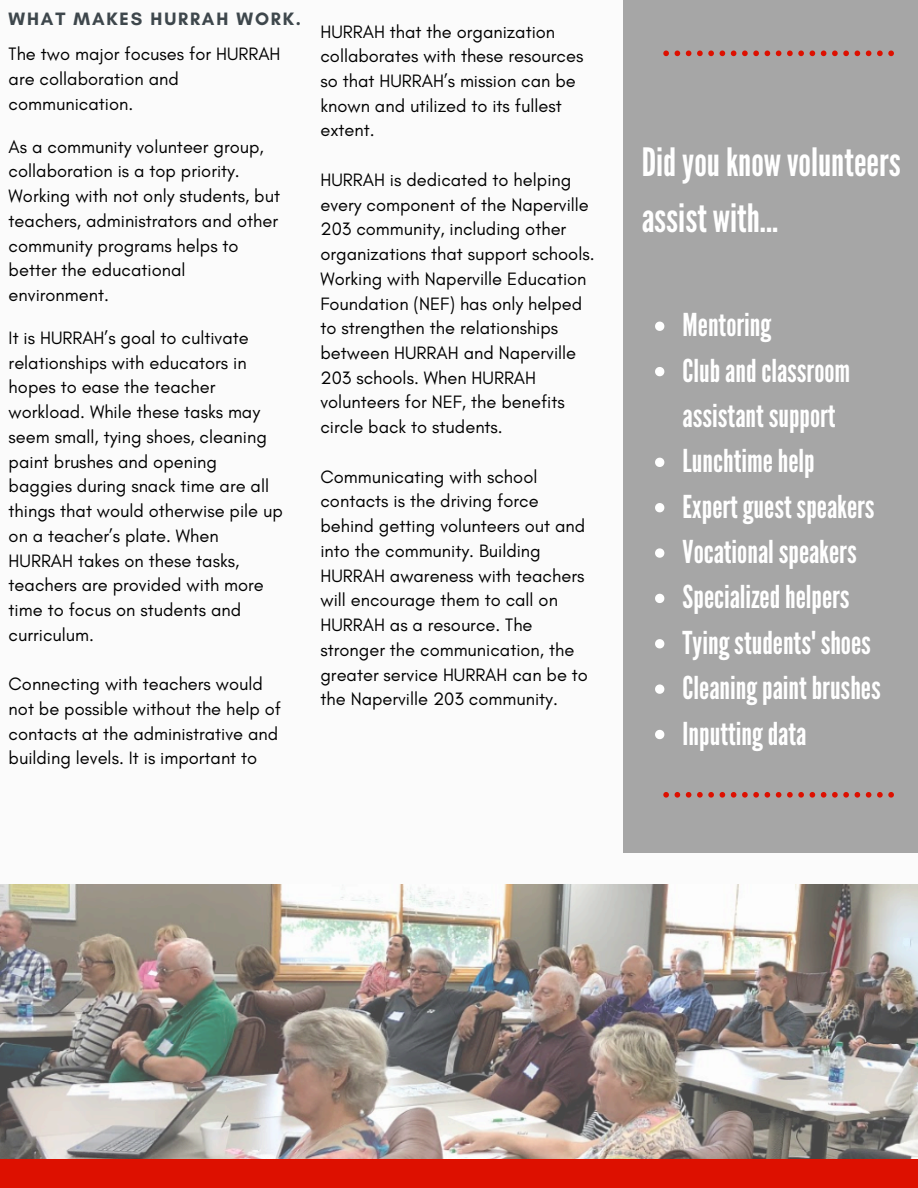
<style>
.page{position:relative;width:918px;height:1188px;background:#fbfbfb}
.page>*{position:absolute;margin:0;border:0;box-sizing:border-box;transform-origin:0 0}
.t1{font:39px/56.1px "League Gothic";color:#fff}
.t2{font:31.5px/45.3px "League Gothic";color:#fff}
.t3{font:18.3px/24.8px "Glacial Indifference";color:#000}
.t4{font:700 18.3px "Glacial Indifference";letter-spacing:.1em;color:#3e474c}
</style>
<div class="page">
<div style="left:623px;top:0;width:295px;height:853px;background:#a6a6a6"></div>
<img style="left:0;top:885px;width:918px;height:275px">
<div style="left:0;top:1160px;width:918px;height:28px;background:#dd1000"></div>
<svg style="left:655px;top:322px;width:9px;height:9px"></svg>
<svg style="left:655px;top:367px;width:9px;height:9px"></svg>
<svg style="left:655px;top:458px;width:9px;height:9px"></svg>
<svg style="left:655px;top:503px;width:9px;height:9px"></svg>
<svg style="left:655px;top:548px;width:9px;height:10px"></svg>
<svg style="left:655px;top:594px;width:9px;height:9px"></svg>
<svg style="left:655px;top:639px;width:9px;height:9px"></svg>
<svg style="left:655px;top:684px;width:9px;height:10px"></svg>
<svg style="left:655px;top:730px;width:9px;height:9px"></svg>
<svg style="left:663px;top:792px;width:6px;height:6px"></svg>
<svg style="left:675px;top:792px;width:5px;height:6px"></svg>
<svg style="left:686px;top:792px;width:5px;height:6px"></svg>
<svg style="left:697px;top:792px;width:17px;height:6px"></svg>
<svg style="left:720px;top:792px;width:5px;height:6px"></svg>
<svg style="left:731px;top:792px;width:5px;height:6px"></svg>
<svg style="left:742px;top:792px;width:17px;height:6px"></svg>
<svg style="left:765px;top:792px;width:5px;height:6px"></svg>
<svg style="left:776px;top:792px;width:5px;height:6px"></svg>
<svg style="left:787px;top:792px;width:17px;height:6px"></svg>
<svg style="left:810px;top:792px;width:5px;height:6px"></svg>
<svg style="left:821px;top:792px;width:5px;height:6px"></svg>
<svg style="left:832px;top:792px;width:17px;height:6px"></svg>
<svg style="left:855px;top:792px;width:5px;height:6px"></svg>
<svg style="left:866px;top:792px;width:5px;height:6px"></svg>
<svg style="left:877px;top:792px;width:17px;height:6px"></svg>
<svg style="left:663px;top:51px;width:6px;height:5px"></svg>
<svg style="left:675px;top:51px;width:5px;height:5px"></svg>
<svg style="left:686px;top:51px;width:5px;height:5px"></svg>
<svg style="left:697px;top:51px;width:17px;height:5px"></svg>
<svg style="left:720px;top:51px;width:5px;height:5px"></svg>
<svg style="left:731px;top:51px;width:5px;height:5px"></svg>
<svg style="left:742px;top:51px;width:17px;height:5px"></svg>
<svg style="left:765px;top:51px;width:5px;height:5px"></svg>
<svg style="left:776px;top:51px;width:5px;height:5px"></svg>
<svg style="left:787px;top:51px;width:17px;height:5px"></svg>
<svg style="left:810px;top:51px;width:5px;height:5px"></svg>
<svg style="left:821px;top:51px;width:5px;height:5px"></svg>
<svg style="left:832px;top:51px;width:17px;height:5px"></svg>
<svg style="left:855px;top:51px;width:5px;height:5px"></svg>
<svg style="left:866px;top:51px;width:5px;height:5px"></svg>
<svg style="left:877px;top:51px;width:17px;height:5px"></svg>
<h4 class="t4" style="left:9px;top:8px;width:294px">WHAT MAKES HURRAH WORK.</h4>
<p class="t3" style="left:9px;top:41px;width:273px">The two major focuses for HURRAH are collaboration and communication.</p>
<p class="t3" style="left:9px;top:134px;width:273px">As a community volunteer group, collaboration is a top priority.<br>Working with not only students, but teachers, administrators and other community programs helps to better the educational environment.</p>
<p class="t3" style="left:9px;top:325px;width:276px">It is HURRAH’s goal to cultivate relationships with educators in hopes to ease the teacher workload. While these tasks may seem small, tying shoes, cleaning paint brushes and opening baggies during snack time are all things that would otherwise pile up on a teacher’s plate. When<br>HURRAH takes on these tasks, teachers are provided with more time to focus on students and curriculum.</p>
<p class="t3" style="left:9px;top:671px;width:274px">Connecting with teachers would not be possible without the help of contacts at the administrative and building levels. It is important to</p>
<p class="t3" style="left:320px;top:19px;width:264px">HURRAH that the organization collaborates with these resources so that HURRAH’s mission can be known and utilized to its fullest extent.</p>
<p class="t3" style="left:320px;top:167px;width:276px">HURRAH is dedicated to helping every component of the Naperville<br>203 community, including other organizations that support schools.<br>Working with Naperville Education<br>Foundation (NEF) has only helped to strengthen the relationships between HURRAH and Naperville<br>203 schools. When HURRAH volunteers for NEF, the benefits circle back to students.</p>
<p class="t3" style="left:320px;top:464px;width:269px">Communicating with school contacts is the driving force behind getting volunteers out and into the community. Building<br>HURRAH awareness with teachers will encourage them to call on<br>HURRAH as a resource. The stronger the communication, the greater service HURRAH can be to the Naperville 203 community.</p>
<p class="t1" style="left:642px;top:135px;width:261px">Didyouknow volunteers assist with...</p>
<p class="t2" style="left:683px;top:303px;width:90px">Mentoring</p>
<h2 class="t2" style="left:683px;top:348px;width:169px">Clubandclassroom assistantsupport</h2>
<p class="t2" style="left:683px;top:439px;width:134px">Lunchtimehelp</p>
<p class="t2" style="left:683px;top:484px;width:194px">Expertguestspeakers</p>
<p class="t2" style="left:683px;top:530px;width:176px">Vocationalspeakers</p>
<p class="t2" style="left:683px;top:575px;width:169px">Specializedhelpers</p>
<p class="t2" style="left:683px;top:621px;width:190px">Tyingstudents'shoes</p>
<p class="t2" style="left:683px;top:666px;width:200px">Cleaningpaintbrushes</p>
<p class="t2" style="left:683px;top:711px;width:125px">Inputtingdata</p>
</div>
